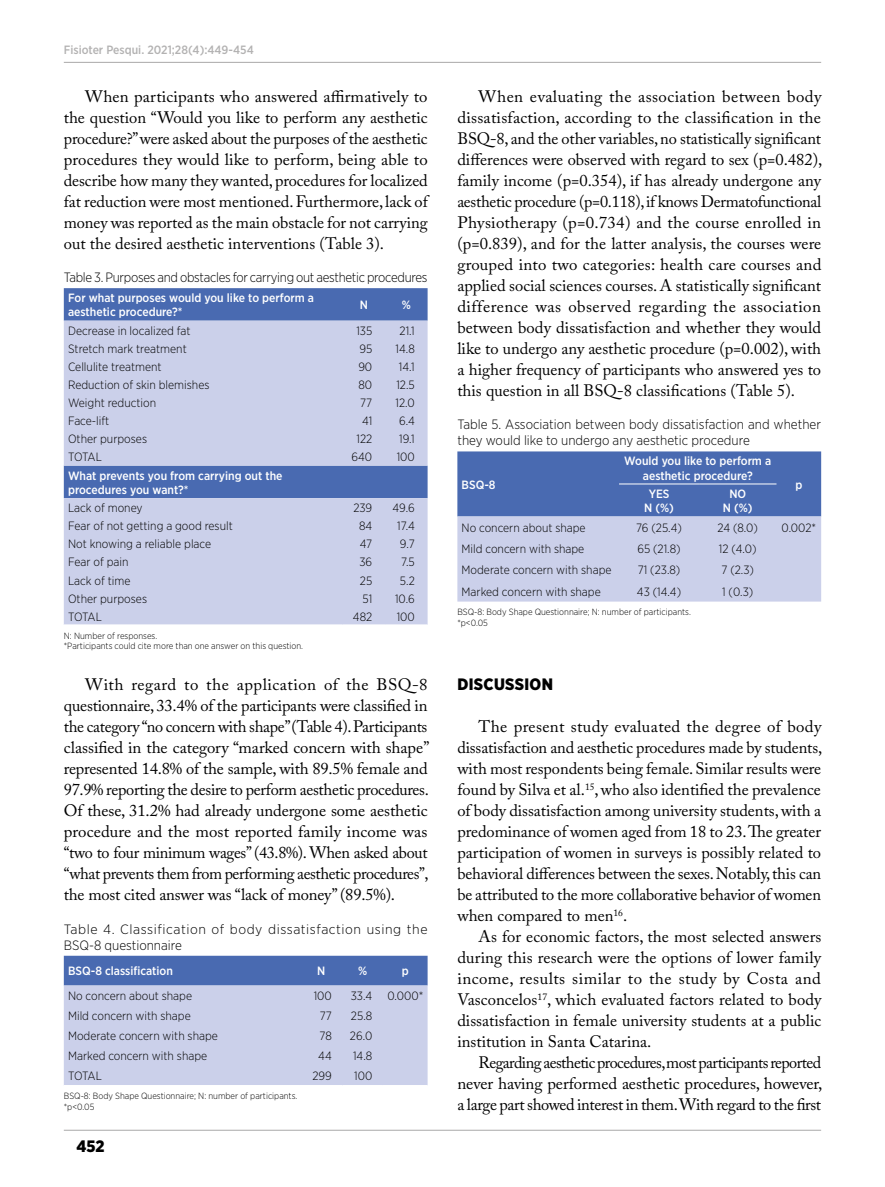
<style>
.page{position:relative;width:885px;height:1187px;background:#fff}
.page>*{position:absolute;margin:0;border:0;box-sizing:border-box;transform-origin:0 0}
.t1{font:16.5px/21px "Adobe Caslon Pro";letter-spacing:-.005em;color:#000;text-align:justify}
.t2{font:900 16.5px "Gotham Narrow";letter-spacing:.02em;color:#000}
.t3{font:300 13.5px/16.2px "Gotham Narrow";color:#000}
.t4{font:300 13.5px/16.2px "Gotham Narrow";letter-spacing:.04em;color:#000;scale:1.05 1}
.t5{font:300 13.5px "Gotham Narrow";letter-spacing:-.02em;color:#000}
.t6{font:300 12px "Gotham Narrow";color:#000}
.t7{font:500 12px/14.4px "Gotham Narrow";color:#fff;text-align:center}
.t8{font:500 12px "Gotham Narrow";color:#b3b2b2}
.t9{font:300 9px/10.8px "Gotham Narrow";color:#000}
</style>
<div class="page">
<hr style="left:64px;top:62px;width:757px;height:1px;background:#b3b2b2">
<hr style="left:64px;top:1129px;width:757px;height:1px;background:#b3b2b2">
<div style="left:64px;top:288px;width:363px;height:32px;background:#496ab1"></div>
<svg style="left:64px;top:320px;width:363px;height:304px;background:#bdc5e3"></svg>
<svg style="left:64px;top:955px;width:363px;height:130px;background:#adb9dd"></svg>
<svg style="left:457px;top:451px;width:364px;height:150px;background:#94a4d1"></svg>
<hr style="left:619px;top:483px;width:80px;height:1px;background:#fff">
<hr style="left:699px;top:483px;width:77px;height:1px;background:#fff">
<p class="t8" style="left:64px;top:42px;width:191px">Fisioter Pesqui. 2021;28(4):449-454</p>
<p class="t1" style="left:64px;top:86px;width:365px;text-indent:21px">When participants who answered affirmatively to the question “Would you like to perform any aesthetic procedure?” were asked about the purposes of the aesthetic procedures they would like to perform, being able to describe how many they wanted, procedures for localized fat reduction were most mentioned. Furthermore, lack of money was reported as the main obstacle for not carrying out the desired aesthetic interventions (Table 3).</p>
<p class="t5" style="left:64px;top:269px;width:365px">Table 3. Purposes and obstacles for carrying out aesthetic procedures</p>
<p class="t7" style="left:68px;top:290px;width:247px;text-align:left">For what purposes would you like to perform a aesthetic procedure?*</p>
<p class="t7" style="left:359px;top:297px;width:10px">N</p>
<p class="t7" style="left:401px;top:297px;width:11px">%</p>
<p class="t6" style="left:68px;top:323px;width:124px">Decrease in localized fat</p>
<p class="t6" style="left:356px;top:323px;width:17px">135</p>
<p class="t6" style="left:399px;top:323px;width:17px">21.1</p>
<p class="t6" style="left:68px;top:341px;width:120px">Stretch mark treatment</p>
<p class="t6" style="left:359px;top:341px;width:14px">95</p>
<p class="t6" style="left:395px;top:341px;width:21px">14.8</p>
<p class="t6" style="left:68px;top:359px;width:95px">Cellulite treatment</p>
<p class="t6" style="left:358px;top:359px;width:15px">90</p>
<p class="t6" style="left:399px;top:359px;width:17px">14.1</p>
<p class="t6" style="left:68px;top:377px;width:143px">Reduction of skin blemishes</p>
<p class="t6" style="left:358px;top:377px;width:15px">80</p>
<p class="t6" style="left:396px;top:377px;width:20px">12.5</p>
<p class="t6" style="left:68px;top:395px;width:90px">Weight reduction</p>
<p class="t6" style="left:360px;top:395px;width:14px">77</p>
<p class="t6" style="left:395px;top:395px;width:21px">12.0</p>
<p class="t6" style="left:68px;top:413px;width:43px">Face-lift</p>
<p class="t6" style="left:362px;top:413px;width:12px">41</p>
<p class="t6" style="left:399px;top:413px;width:17px">6.4</p>
<p class="t6" style="left:68px;top:431px;width:81px">Other purposes</p>
<p class="t6" style="left:356px;top:431px;width:17px">122</p>
<p class="t6" style="left:399px;top:431px;width:17px">19.1</p>
<p class="t6" style="left:68px;top:450px;width:35px">TOTAL</p>
<p class="t6" style="left:351px;top:450px;width:22px">640</p>
<p class="t6" style="left:396px;top:450px;width:20px">100</p>
<p class="t7" style="left:68px;top:468px;width:216px;text-align:left">What prevents you from carrying out the procedures you want?*</p>
<p class="t6" style="left:68px;top:500px;width:76px">Lack of money</p>
<p class="t6" style="left:353px;top:500px;width:20px">239</p>
<p class="t6" style="left:392px;top:500px;width:24px">49.6</p>
<p class="t6" style="left:68px;top:518px;width:166px">Fear of not getting a good result</p>
<p class="t6" style="left:359px;top:518px;width:15px">84</p>
<p class="t6" style="left:397px;top:518px;width:19px">17.4</p>
<p class="t6" style="left:68px;top:536px;width:145px">Not knowing a reliable place</p>
<p class="t6" style="left:360px;top:536px;width:14px">47</p>
<p class="t6" style="left:400px;top:536px;width:16px">9.7</p>
<p class="t6" style="left:68px;top:554px;width:62px">Fear of pain</p>
<p class="t6" style="left:359px;top:554px;width:14px">36</p>
<p class="t6" style="left:401px;top:554px;width:15px">7.5</p>
<p class="t6" style="left:68px;top:573px;width:64px">Lack of time</p>
<p class="t6" style="left:360px;top:573px;width:14px">25</p>
<p class="t6" style="left:400px;top:573px;width:16px">5.2</p>
<p class="t6" style="left:68px;top:591px;width:81px">Other purposes</p>
<p class="t6" style="left:362px;top:591px;width:11px">51</p>
<p class="t6" style="left:395px;top:591px;width:21px">10.6</p>
<p class="t6" style="left:68px;top:609px;width:35px">TOTAL</p>
<p class="t6" style="left:353px;top:609px;width:21px">482</p>
<p class="t6" style="left:396px;top:609px;width:20px">100</p>
<p class="t9" style="left:64px;top:629px;width:241px">N: Number of responses.<br>*Participants could cite more than one answer on this question.</p>
<p class="t1" style="left:64px;top:674px;width:367px;text-indent:21px">With regard to the application of the BSQ-8 questionnaire, 33.4% of the participants were classified in the category “no concern with shape” (Table 4). Participants classified in the category “marked concern with shape” represented 14.8% of the sample, with 89.5% female and 97.9% reporting the desire to perform aesthetic procedures.<br>Of these, 31.2% had already undergone some aesthetic procedure and the most reported family income was “two to four minimum wages” (43.8%). When asked about “what prevents them from performing aesthetic procedures”, the most cited answer was “lack of money” (89.5%).</p>
<p class="t4" style="left:64px;top:920px;width:348px">Table 4. Classification of body dissatisfaction using the<br>BSQ-8 questionnaire</p>
<p class="t7" style="left:68px;top:963px;width:106px">BSQ-8 classification</p>
<p class="t7" style="left:317px;top:963px;width:10px">N</p>
<p class="t7" style="left:358px;top:963px;width:11px">%</p>
<p class="t7" style="left:402px;top:963px;width:8px">p</p>
<p class="t6" style="left:68px;top:988px;width:125px">No concern about shape</p>
<p class="t6" style="left:314px;top:988px;width:20px">100</p>
<p class="t6" style="left:351px;top:988px;width:23px">33.4</p>
<p class="t6" style="left:387px;top:988px;width:37px">0.000*</p>
<p class="t6" style="left:68px;top:1008px;width:124px">Mild concern with shape</p>
<p class="t6" style="left:320px;top:1008px;width:14px">77</p>
<p class="t6" style="left:351px;top:1008px;width:23px">25.8</p>
<p class="t6" style="left:68px;top:1028px;width:151px">Moderate concern with shape</p>
<p class="t6" style="left:319px;top:1028px;width:14px">78</p>
<p class="t6" style="left:350px;top:1028px;width:24px">26.0</p>
<p class="t6" style="left:68px;top:1048px;width:141px">Marked concern with shape</p>
<p class="t6" style="left:318px;top:1048px;width:15px">44</p>
<p class="t6" style="left:353px;top:1048px;width:21px">14.8</p>
<p class="t6" style="left:68px;top:1068px;width:35px">TOTAL</p>
<p class="t6" style="left:312px;top:1068px;width:21px">299</p>
<p class="t6" style="left:354px;top:1068px;width:20px">100</p>
<p class="t9" style="left:64px;top:1090px;width:235px">BSQ-8: Body Shape Questionnaire; N: number of participants. *p&lt;0.05</p>
<p class="t2" style="left:77px;top:1135px;width:29px">452</p>
<p class="t1" style="left:457px;top:86px;width:366px;text-indent:21px">When evaluating the association between body dissatisfaction, according to the classification in the BSQ-8, and the other variables, no statistically significant differences were observed with regard to sex (p=0.482), family income (p=0.354), if has already undergone any aesthetic procedure (p=0.118), if knows Dermatofunctional Physiotherapy (p=0.734) and the course enrolled in (p=0.839), and for the latter analysis, the courses were grouped into two categories: health care courses and applied social sciences courses. A statistically significant difference was observed regarding the association between body dissatisfaction and whether they would like to undergo any aesthetic procedure (p=0.002), with a higher frequency of participants who answered yes to this question in all BSQ-8 classifications (Table 5).</p>
<p class="t3" style="left:457px;top:416px;width:365px">Table 5. Association between body dissatisfaction and whether they would like to undergo any aesthetic procedure</p>
<p class="t7" style="left:461px;top:477px;width:35px">BSQ-8</p>
<p class="t7" style="left:624px;top:453px;width:148px">Would you like to perform a aesthetic procedure?</p>
<p class="t7" style="left:795px;top:477px;width:8px">p</p>
<p class="t7" style="left:644px;top:486px;width:31px">YES<br>N (%)</p>
<p class="t7" style="left:722px;top:486px;width:31px">NO<br>N (%)</p>
<p class="t6" style="left:461px;top:520px;width:125px">No concern about shape</p>
<p class="t6" style="left:636px;top:520px;width:47px">76 (25.4)</p>
<p class="t6" style="left:717px;top:520px;width:42px">24 (8.0)</p>
<p class="t6" style="left:781px;top:520px;width:36px">0.002*</p>
<p class="t6" style="left:461px;top:541px;width:124px">Mild concern with shape</p>
<p class="t6" style="left:637px;top:541px;width:45px">65 (21.8)</p>
<p class="t6" style="left:718px;top:541px;width:39px">12 (4.0)</p>
<p class="t6" style="left:461px;top:563px;width:151px">Moderate concern with shape</p>
<p class="t6" style="left:637px;top:563px;width:44px">71 (23.8)</p>
<p class="t6" style="left:721px;top:563px;width:34px">7 (2.3)</p>
<p class="t6" style="left:461px;top:584px;width:141px">Marked concern with shape</p>
<p class="t6" style="left:637px;top:584px;width:46px">43 (14.4)</p>
<p class="t6" style="left:722px;top:584px;width:33px">1 (0.3)</p>
<p class="t9" style="left:457px;top:606px;width:235px">BSQ-8: Body Shape Questionnaire; N: number of participants. *p&lt;0.05</p>
<p class="t2" style="left:457px;top:673px;width:97px">DISCUSSION</p>
<p class="t1" style="left:457px;top:716px;width:366px;text-indent:21px">The present study evaluated the degree of body dissatisfaction and aesthetic procedures made by students, with most respondents being female. Similar results were found by Silva et al.<sup>15</sup>, who also identified the prevalence of body dissatisfaction among university students, with a predominance of women aged from 18 to 23. The greater participation of women in surveys is possibly related to behavioral differences between the sexes. Notably, this can be attributed to the more collaborative behavior of women when compared to men<sup>16</sup>.</p>
<p class="t1" style="left:457px;top:926px;width:365px;text-indent:21px">As for economic factors, the most selected answers during this research were the options of lower family income, results similar to the study by Costa and Vasconcelos<sup>17</sup>, which evaluated factors related to body dissatisfaction in female university students at a public institution in Santa Catarina.</p>
<p class="t1" style="left:457px;top:1052px;width:366px;text-indent:21px">Regarding aesthetic procedures,most participants reported never having performed aesthetic procedures, however, a large part showed interest in them. With regard to the first</p>
</div>
